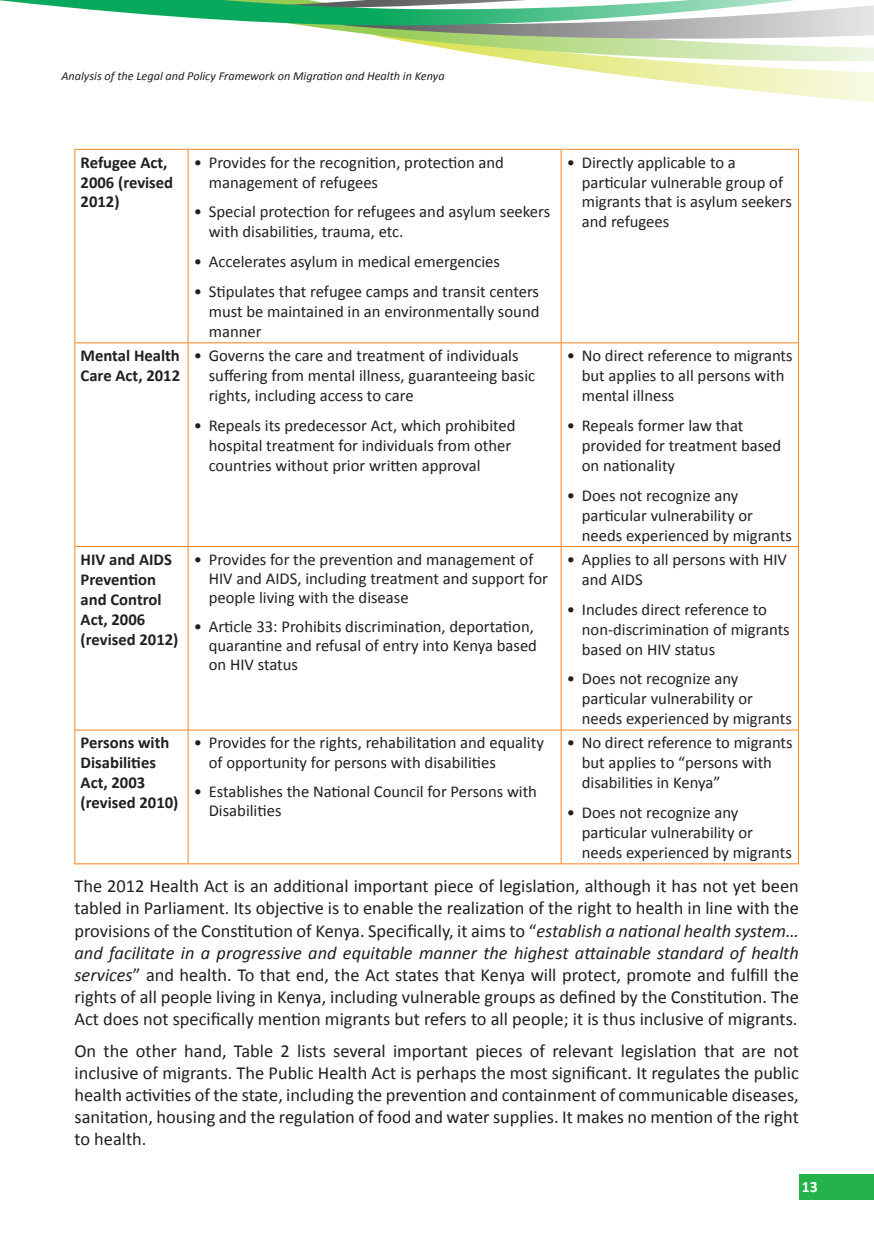
<style>
.page{position:relative;width:874px;height:1241px;background:#fff}
.page>*{position:absolute;margin:0;border:0;box-sizing:border-box;transform-origin:0 0}
.t1{font:18.38px/22.1px "Calibri";color:#231f20;text-align:justify}
.t2{font:16.62px/19.9px "Calibri";color:#231f20}
.t3{font:700 16.62px/19.9px "Calibri";color:#231f20}
.t4{font:700 15.75px "Calibri";color:#fff}
.t5{font:italic 12.25px "Calibri";color:#231f20}
.s1{font-style:italic}
</style>
<div class="page">
<svg style="left:0;top:0;width:873px;height:102px"></svg>
<div style="left:798px;top:1174px;width:75px;height:25px;background:#23b24b"></div>
<hr style="left:74px;top:149px;width:114px;height:1px;background:#f58220">
<hr style="left:74px;top:150px;width:1px;height:192px;background:#f58220">
<hr style="left:188px;top:149px;width:373px;height:1px;background:#f58220">
<hr style="left:188px;top:150px;width:1px;height:192px;background:#f58220">
<hr style="left:561px;top:149px;width:237px;height:1px;background:#f58220">
<hr style="left:560px;top:150px;width:1px;height:192px;background:#f58220">
<hr style="left:797px;top:150px;width:1px;height:192px;background:#f58220">
<hr style="left:74px;top:342px;width:114px;height:1px;background:#f58220">
<hr style="left:74px;top:343px;width:1px;height:203px;background:#f58220">
<hr style="left:188px;top:342px;width:373px;height:1px;background:#f58220">
<hr style="left:188px;top:343px;width:1px;height:203px;background:#f58220">
<hr style="left:561px;top:342px;width:237px;height:1px;background:#f58220">
<hr style="left:560px;top:343px;width:1px;height:203px;background:#f58220">
<hr style="left:797px;top:343px;width:1px;height:203px;background:#f58220">
<hr style="left:74px;top:546px;width:114px;height:1px;background:#f58220">
<hr style="left:74px;top:546px;width:1px;height:183px;background:#f58220">
<hr style="left:188px;top:546px;width:373px;height:1px;background:#f58220">
<hr style="left:188px;top:546px;width:1px;height:183px;background:#f58220">
<hr style="left:561px;top:546px;width:237px;height:1px;background:#f58220">
<hr style="left:560px;top:546px;width:1px;height:183px;background:#f58220">
<hr style="left:797px;top:546px;width:1px;height:183px;background:#f58220">
<hr style="left:74px;top:729px;width:114px;height:1px;background:#f58220">
<hr style="left:74px;top:730px;width:1px;height:133px;background:#f58220">
<hr style="left:188px;top:729px;width:373px;height:1px;background:#f58220">
<hr style="left:188px;top:730px;width:1px;height:133px;background:#f58220">
<hr style="left:561px;top:729px;width:237px;height:1px;background:#f58220">
<hr style="left:560px;top:730px;width:1px;height:133px;background:#f58220">
<hr style="left:797px;top:730px;width:1px;height:133px;background:#f58220">
<hr style="left:74px;top:863px;width:114px;height:1px;background:#f58220">
<hr style="left:188px;top:863px;width:373px;height:1px;background:#f58220">
<hr style="left:561px;top:863px;width:237px;height:1px;background:#f58220">
<p class="t5" style="left:61px;top:68px;width:384px">Analysis of the Legal and Policy Framework on Migration and Health in Kenya</p>
<p class="t3" style="left:81px;top:152px;width:94px">Refugee Act,<br>2006 (revised<br>2012)</p>
<p class="t2" style="left:209px;top:152px;width:296px;text-indent:-15px">• Provides for the recognition, protection and management of refugees</p>
<p class="t2" style="left:209px;top:202px;width:343px;text-indent:-15px">• Special protection for refugees and asylum seekers with disabilities, trauma, etc.</p>
<p class="t2" style="left:194px;top:252px;width:307px">• Accelerates asylum in medical emergencies</p>
<p class="t2" style="left:209px;top:282px;width:332px;text-align:justify;text-indent:-15px">• Stipulates that refugee camps and transit centers must be maintained in an environmentally sound manner</p>
<p class="t3" style="left:81px;top:345px;width:101px">Mental Health<br>Care Act, 2012</p>
<p class="t2" style="left:209px;top:345px;width:328px;text-indent:-15px">• Governs the care and treatment of individuals suffering from mental illness, guaranteeing basic rights, including access to care</p>
<p class="t2" style="left:209px;top:415px;width:308px;text-indent:-15px">• Repeals its predecessor Act, which prohibited hospital treatment for individuals from other countries without prior written approval</p>
<p class="t3" style="left:81px;top:549px;width:99px">HIV and AIDS<br>Prevention and Control<br>Act, 2006 (revised 2012)</p>
<p class="t2" style="left:209px;top:549px;width:340px;line-height:19.1px;text-indent:-15px">• Provides for the prevention and management of<br>HIV and AIDS, including treatment and support for people living with the disease</p>
<p class="t2" style="left:209px;top:617px;width:329px;line-height:19.1px;text-indent:-15px">• Article 33: Prohibits discrimination, deportation, quarantine and refusal of entry into Kenya based on HIV status</p>
<p class="t2" style="left:581px;top:152px;width:211px;text-indent:-15px">• Directly applicable to a particular vulnerable group of migrants that is asylum seekers and refugees</p>
<p class="t2" style="left:581px;top:345px;width:212px;text-indent:-15px">• No direct reference to migrants but applies to all persons with mental illness</p>
<p class="t2" style="left:581px;top:415px;width:201px;text-indent:-15px">• Repeals former law that provided for treatment based on nationality</p>
<p class="t2" style="left:581px;top:485px;width:211px;text-indent:-15px">• Does not recognize any particular vulnerability or needs experienced by migrants</p>
<p class="t2" style="left:581px;top:549px;width:207px;text-indent:-15px">• Applies to all persons with HIV and AIDS</p>
<p class="t2" style="left:581px;top:599px;width:209px;text-indent:-15px">• Includes direct reference to non-discrimination of migrants based on HIV status</p>
<p class="t2" style="left:581px;top:669px;width:211px;text-indent:-15px">• Does not recognize any particular vulnerability or needs experienced by migrants</p>
<p class="t3" style="left:81px;top:732px;width:99px">Persons with<br>Disabilities<br>Act, 2003 (revised 2010)</p>
<p class="t2" style="left:209px;top:733px;width:336px;line-height:19.1px;text-indent:-15px">• Provides for the rights, rehabilitation and equality of opportunity for persons with disabilities</p>
<p class="t2" style="left:581px;top:732px;width:212px;text-indent:-15px">• No direct reference to migrants but applies to “persons with disabilities in Kenya”</p>
<p class="t2" style="left:581px;top:802px;width:211px;text-indent:-15px">• Does not recognize any particular vulnerability or needs experienced by migrants</p>
<p class="t1" style="left:74px;top:875px;width:725px">The 2012 Health Act is an additional important piece of legislation, although it has not yet been tabled in Parliament. Its objective is to enable the realization of the right to health in line with the provisions of the Constitution of Kenya. Specifically, it aims to “<span class="s1">establish a national health system… and facilitate in a progressive and equitable manner the highest attainable standard of health services</span>” and health. To that end, the Act states that Kenya will protect, promote and fulfill the rights of all people living in Kenya, including vulnerable groups as defined by the Constitution. The Act does not specifically mention migrants but refers to all people; it is thus inclusive of migrants.</p>
<p class="t1" style="left:74px;top:1039px;width:725px">On the other hand, Table 2 lists several important pieces of relevant legislation that are not inclusive of migrants. The Public Health Act is perhaps the most significant. It regulates the public health activities of the state, including the prevention and containment of communicable diseases, sanitation, housing and the regulation of food and water supplies. It makes no mention of the right to health.</p>
<p class="t2" style="left:209px;top:781px;width:329px;line-height:19.1px;text-indent:-15px">• Establishes the National Council for Persons with<br>Disabilities</p>
<p class="t4" style="left:801px;top:1175px;width:17px">13</p>
</div>
